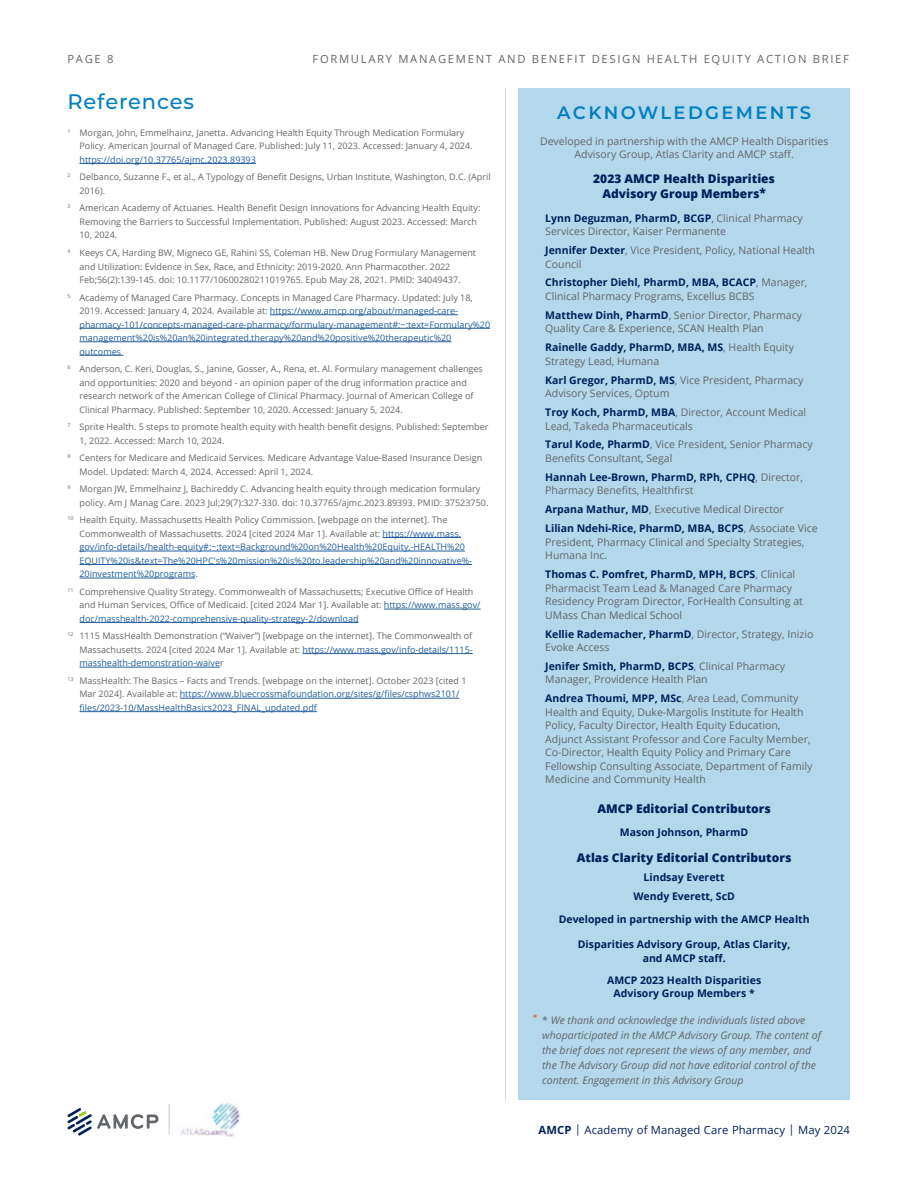
<style>
.page{position:relative;width:918px;height:1188px;background:#fff}
.page>*{position:absolute;margin:0;border:0;box-sizing:border-box;transform-origin:0 0}
.t1{font:500 21px "Montserrat";letter-spacing:.04em;color:#007fc0}
.t2{font:600 18px "Montserrat";letter-spacing:.13em;color:#007fc0}
.t3{font:800 12px/15px "Open Sans";color:#00205b;text-align:center}
.t4{font:11.25px "Open Sans";letter-spacing:.15em;color:#63666a}
.t5{font:11.25px "Open Sans";letter-spacing:.01em;color:#00205b}
.t6{font:10.5px/13.5px "Open Sans";color:#63666a}
.t7{font:700 10.5px/18.9px "Open Sans";color:#00205b;text-align:center}
.t8{font:italic 10.5px/15px "Open Sans";color:#63666a}
.t9{font:9px/13.5px "Open Sans";color:#63666a}
.t10{font:9px/13.5px "Open Sans";color:#215e9e}
.s1{color:#215e9e}
.s2{color:#63666a}
.s3{font-weight:700;color:#00205b}
.s4{font-weight:400;color:#63666a}
.s5{font-family:"Montserrat";font-weight:500;font-style:normal;color:#f1622c}
.s6{font-style:normal}
.s7{font-weight:700}
</style>
<div class="page">
<hr style="left:80px;top:163px;width:176px;height:1px;background:#215e9e">
<hr style="left:270px;top:315px;width:188px;height:1px;background:#215e9e">
<hr style="left:80px;top:328px;width:410px;height:1px;background:#215e9e">
<hr style="left:80px;top:342px;width:371px;height:1px;background:#215e9e">
<hr style="left:80px;top:355px;width:43px;height:1px;background:#215e9e">
<hr style="left:383px;top:537px;width:78px;height:1px;background:#215e9e">
<hr style="left:80px;top:551px;width:385px;height:1px;background:#215e9e">
<hr style="left:80px;top:564px;width:392px;height:1px;background:#215e9e">
<hr style="left:80px;top:578px;width:115px;height:1px;background:#215e9e">
<hr style="left:384px;top:609px;width:97px;height:1px;background:#215e9e">
<hr style="left:80px;top:622px;width:278px;height:1px;background:#215e9e">
<hr style="left:303px;top:653px;width:170px;height:1px;background:#215e9e">
<hr style="left:80px;top:667px;width:140px;height:1px;background:#215e9e">
<hr style="left:180px;top:698px;width:279px;height:1px;background:#215e9e">
<hr style="left:80px;top:711px;width:237px;height:1px;background:#215e9e">
<hr style="left:505px;top:88px;width:1px;height:1012px;background:#d6d6d8">
<div style="left:518px;top:88px;width:332px;height:1012px;background:#b3d8ec"></div>
<img style="left:181px;top:1102px;width:60px;height:35px">
<hr style="left:169px;top:1104px;width:1px;height:30px;background:#c8c9c7">
<svg style="left:67px;top:1108px;width:91px;height:28px"></svg>
<p class="t4" style="left:68px;top:51px;width:48px">PAGE 8</p>
<p class="t4" style="left:313px;top:51px;width:538px">FORMULARY MANAGEMENT AND BENEFIT DESIGN HEALTH EQUITY ACTION BRIEF</p>
<h1 class="t1" style="left:68px;top:87px;width:128px">References</h1>
<p class="t9" style="left:80px;top:126px;width:395px;text-indent:-12px"><sup>1</sup> Morgan, John, Emmelhainz, Janetta. Advancing Health Equity Through Medication Formulary<br>Policy. American Journal of Managed Care. Published: July 11, 2023. Accessed: January 4, 2024.</p>
<p class="t9" style="left:68px;top:151px;width:425px;line-height:17.5px;text-indent:12px"><span class="s1">https://doi.org/10.37765/ajmc.2023.89393<br></span><sup>2</sup> Delbanco, Suzanne F., et al., A Typology of Benefit Designs, Urban Institute, Washington, D.C. (April</p>
<p class="t9" style="left:68px;top:182px;width:414px;line-height:17.5px;text-indent:12px">2016).<br><sup>3</sup> American Academy of Actuaries. Health Benefit Design Innovations for Advancing Health Equity:</p>
<p class="t9" style="left:80px;top:215px;width:399px">Removing the Barriers to Successful Implementation. Published: August 2023. Accessed: March<br>10, 2024.</p>
<p class="t9" style="left:80px;top:246px;width:398px;text-indent:-12px"><sup>4</sup> Keeys CA, Harding BW, Migneco GE, Rahini SS, Coleman HB. New Drug Formulary Management and Utilization: Evidence in Sex, Race, and Ethnicity: 2019-2020. Ann Pharmacother. 2022<br>Feb;56(2):139-145. doi: 10.1177/10600280211019765. Epub May 28, 2021. PMID: 34049437.</p>
<p class="t10" style="left:80px;top:290px;width:412px;text-indent:-12px"><sup>5</sup> <span class="s2">Academy of Managed Care Pharmacy. Concepts in Managed Care Pharmacy. Updated: July 18, 2019. Accessed: January 4, 2024. Available at:</span> https://www.amcp.org/about/managed-care&shy;pharmacy-101/concepts-managed-care-pharmacy/formulary-management#:~:text=Formulary%20 management%20is%20an%20integrated,therapy%20and%20positive%20therapeutic%20 outcomes</p>
<p class="t9" style="left:80px;top:362px;width:405px;text-indent:-12px"><sup>6</sup> Anderson, C. Keri, Douglas, S., Janine, Gosser, A., Rena, et. Al. Formulary management challenges and opportunities: 2020 and beyond - an opinion paper of the drug information practice and research network of the American College of Clinical Pharmacy. Journal of American College of Clinical Pharmacy. Published: September 10, 2020. Accessed: January 5, 2024.</p>
<p class="t9" style="left:80px;top:420px;width:411px;text-indent:-12px"><sup>7</sup> Sprite Health. 5 steps to promote health equity with health benefit designs. Published: September<br>1, 2022. Accessed: March 10, 2024.</p>
<p class="t9" style="left:80px;top:451px;width:404px;text-indent:-12px"><sup>8</sup> Centers for Medicare and Medicaid Services. Medicare Advantage Value-Based Insurance Design<br>Model. Updated: March 4, 2024. Accessed: April 1, 2024.</p>
<p class="t9" style="left:80px;top:482px;width:410px;text-indent:-12px"><sup>9</sup> Morgan JW, Emmelhainz J, Bachireddy C. Advancing health equity through medication formulary policy. Am J Manag Care. 2023 Jul;29(7):327-330. doi: 10.37765/ajmc.2023.89393. PMID: 37523750.</p>
<p class="t10" style="left:80px;top:513px;width:394px;text-indent:-12px"><sup>10</sup> <span class="s2">Health Equity. Massachusetts Health Policy Commission. [webpage on the internet]. The Commonwealth of Massachusetts. 2024 [cited 2024 Mar 1]. Available at:</span> https://www.mass. gov/info-details/health-equity#:~:text=Background%20on%20Health%20Equity,-HEALTH%20<br>EQUITY%20is&amp;text=The%20HPC's%20mission%20is%20to,leadership%20and%20innovative%- 20investment%20programs<span class="s2">.</span></p>
<p class="t9" style="left:80px;top:585px;width:403px;text-indent:-12px"><sup>11</sup> Comprehensive Quality Strategy. Commonwealth of Massachusetts; Executive Office of Health and Human Services, Office of Medicaid. [cited 2024 Mar 1]. Available at: <span class="s1">https://www.mass.gov/ doc/masshealth-2022-comprehensive-quality-strategy-2/download</span></p>
<p class="t9" style="left:80px;top:629px;width:395px;text-align:justify;text-indent:-12px"><sup>12</sup> 1115 MassHealth Demonstration (“Waiver”) [webpage on the internet]. The Commonwealth of Massachusetts. 2024 [cited 2024 Mar 1]. Available at: <span class="s1">https://www.mass.gov/info-details/1115- masshealth-demonstration-waive</span>r</p>
<p class="t10" style="left:80px;top:674px;width:389px;text-indent:-12px"><sup>13</sup> <span class="s2">MassHealth: The Basics – Facts and Trends. [webpage on the internet]. October 2023 [cited 1<br>Mar 2024]. Available at:</span> https://www.bluecrossmafoundation.org/sites/g/files/csphws2101/ files/2023-10/MassHealthBasics2023_FINAL_updated.pdf</p>
<h2 class="t2" style="left:557px;top:100px;width:255px">ACKNOWLEDGEMENTS</h2>
<p class="t6" style="left:540px;top:134px;width:290px;text-align:center">Developed in partnership with the AMCP Health Disparities<br>Advisory Group, Atlas Clarity and AMCP staff.</p>
<h3 class="t3" style="left:593px;top:171px;width:183px">2023 AMCP Health Disparities<br>Advisory Group Members*</h3>
<p class="t6" style="left:545px;top:211px;width:259px"><span class="s3">Lynn Deguzman, PharmD, BCGP</span>, Clinical Pharmacy<br>Services Director, Kaiser Permanente</p>
<p class="t6" style="left:545px;top:243px;width:271px"><span class="s3">Jennifer Dexter</span>, Vice President, Policy, National Health<br>Council</p>
<p class="t6" style="left:545px;top:276px;width:264px"><span class="s3">Christopher Diehl, PharmD, MBA, BCACP</span>, Manager,<br>Clinical Pharmacy Programs, Excellus BCBS</p>
<p class="t6" style="left:545px;top:308px;width:258px"><span class="s3">Matthew Dinh, PharmD</span>, Senior Director, Pharmacy<br>Quality Care &amp; Experience, SCAN Health Plan</p>
<p class="t6" style="left:545px;top:340px;width:250px"><span class="s3">Rainelle Gaddy, PharmD, MBA, MS</span>, Health Equity<br>Strategy Lead, Humana</p>
<p class="t6" style="left:545px;top:373px;width:260px"><span class="s3">Karl Gregor, PharmD, MS</span>, Vice President, Pharmacy<br>Advisory Services, Optum</p>
<p class="t6" style="left:545px;top:405px;width:262px"><span class="s3">Troy Koch, PharmD, MBA</span>, Director, Account Medical<br>Lead, Takeda Pharmaceuticals</p>
<p class="t6" style="left:545px;top:438px;width:269px"><span class="s3">Tarul Kode, PharmD</span>, Vice President, Senior Pharmacy<br>Benefits Consultant, Segal</p>
<p class="t6" style="left:545px;top:470px;width:259px"><span class="s3">Hannah Lee-Brown, PharmD, RPh, CPHQ</span>, Director,<br>Pharmacy Benefits, Healthfirst</p>
<p class="t7" style="left:545px;top:500px;width:274px;text-align:left">Arpana Mathur, MD<span class="s4">, Executive Medical Director<br></span>Lilian Ndehi-Rice, PharmD, MBA, BCPS<span class="s4">, Associate Vice</span></p>
<p class="t6" style="left:545px;top:535px;width:261px">President, Pharmacy Clinical and Specialty Strategies,<br>Humana Inc.</p>
<p class="t6" style="left:545px;top:567px;width:259px"><span class="s3">Thomas C. Pomfret, PharmD, MPH, BCPS</span>, Clinical Pharmacist Team Lead &amp; Managed Care Pharmacy Residency Program Director, ForHealth Consulting at UMass Chan Medical School</p>
<p class="t6" style="left:545px;top:627px;width:270px"><span class="s3">Kellie Rademacher, PharmD</span>, Director, Strategy, Inizio<br>Evoke Access</p>
<p class="t6" style="left:545px;top:659px;width:242px"><span class="s3">Jenifer Smith, PharmD, BCPS</span>, Clinical Pharmacy<br>Manager, Providence Health Plan</p>
<p class="t6" style="left:545px;top:691px;width:269px"><span class="s3">Andrea Thoumi, MPP, MSc</span>, Area Lead, Community Health and Equity, Duke-Margolis Institute for Health Policy, Faculty Director, Health Equity Education, Adjunct Assistant Professor and Core Faculty Member, Co-Director, Health Equity Policy and Primary Care Fellowship Consulting Associate, Department of Family Medicine and Community Health</p>
<h3 class="t3" style="left:597px;top:800px;width:175px">AMCP Editorial Contributors</h3>
<p class="t7" style="left:620px;top:822px;width:130px">Mason Johnson, PharmD</p>
<h3 class="t3" style="left:577px;top:849px;width:216px">Atlas Clarity Editorial Contributors</h3>
<p class="t7" style="left:633px;top:867px;width:103px">Lindsay Everett<br>Wendy Everett, ScD</p>
<p class="t7" style="left:559px;top:910px;width:252px">Developed in partnership with the AMCP Health</p>
<p class="t7" style="left:578px;top:937px;width:214px;line-height:13.5px">Disparities Advisory Group, Atlas Clarity, and AMCP staff.</p>
<p class="t7" style="left:607px;top:973px;width:156px;line-height:13.5px">AMCP 2023 Health Disparities<br>Advisory Group Members *</p>
<p class="t8" style="left:542px;top:1012px;width:280px;text-indent:-9px"><span class="s5">*</span> <span class="s6">*</span> We thank and acknowledge the individuals listed above whoparticipated in the AMCP Advisory Group. The content of the brief does not represent the views of any member, and the The Advisory Group did not have editorial control of the content. Engagement in this Advisory Group</p>
<p class="t5" style="left:539px;top:1122px;width:313px"><span class="s7">AMCP</span> | Academy of Managed Care Pharmacy | May 2024</p>
</div>
